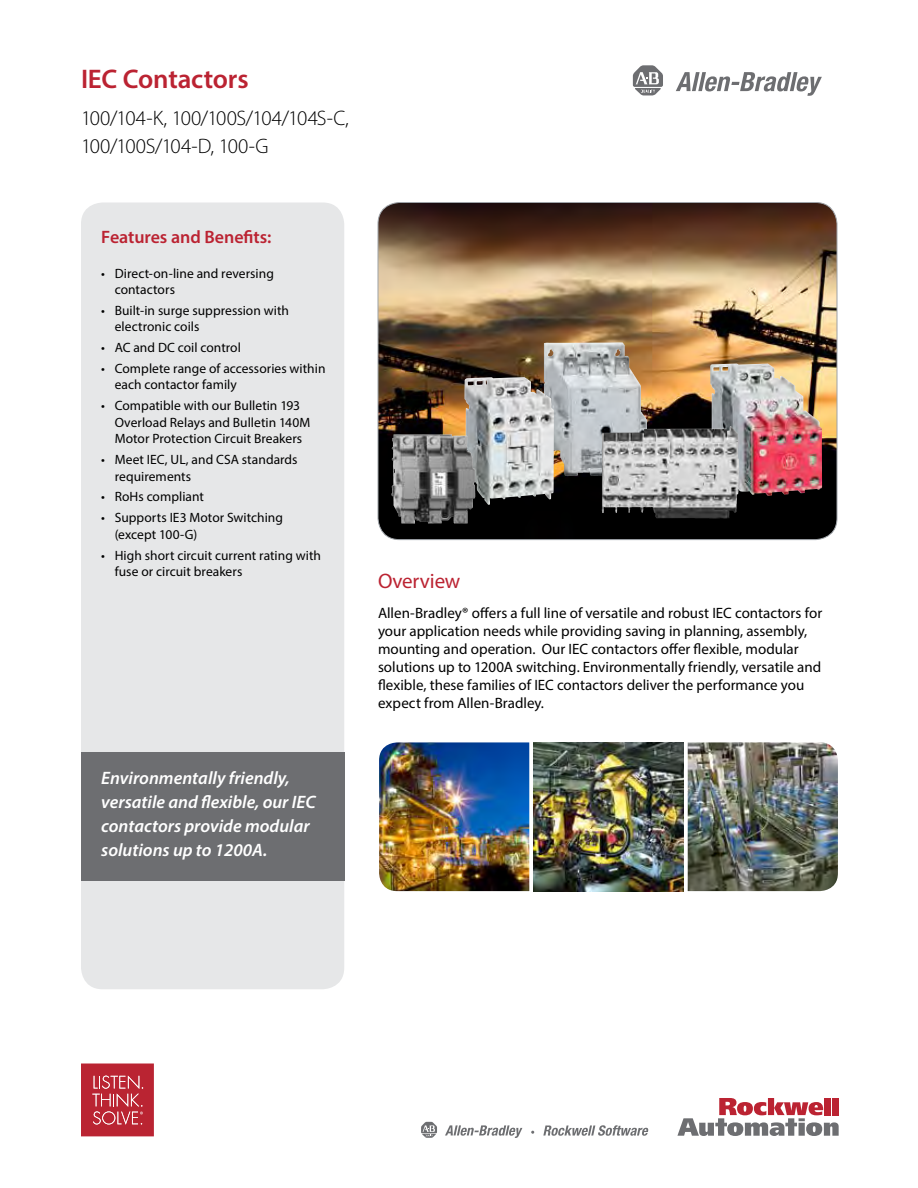
<style>
.page{position:relative;width:918px;height:1188px;background:#fff}
.page>*{position:absolute;margin:0;border:0;box-sizing:border-box;transform-origin:0 0}
.t1{font:600 27px "Myriad Pro";letter-spacing:-.005em;color:#bb2332}
.t2{font:300 21px/28.5px "Myriad Pro";letter-spacing:-.02em;color:#000}
.t3{font:21px "Myriad Pro";letter-spacing:-.005em;color:#bb2332}
.t4{font:italic 600 18px/24px "Myriad Pro";color:#fff}
.t5{font:600 18px "Myriad Pro";letter-spacing:-.005em;color:#bb2332}
.t6{font:15px/18px "Myriad Pro";color:#000}
.t7{font:13.5px/16.5px "Myriad Pro";letter-spacing:.005em;color:#000}
</style>
<div class="page">
<img style="left:378px;top:202px;width:459px;height:338px">
<div style="left:81px;top:202px;width:263px;height:787px;background:#e6e7e8;border-radius:22px"></div>
<svg style="left:633px;top:65px;width:30px;height:30px"></svg>
<svg style="left:676px;top:72px;width:146px;height:24px"></svg>
<svg style="left:421px;top:1122px;width:16px;height:16px"></svg>
<svg style="left:445px;top:1125px;width:77px;height:13px"></svg>
<svg style="left:543px;top:1125px;width:106px;height:11px"></svg>
<svg style="left:677px;top:1098px;width:162px;height:38px"></svg>
<div style="left:825px;top:1098px;width:6px;height:17px;background:#bb2332"></div>
<div style="left:833px;top:1098px;width:6px;height:17px;background:#bb2332"></div>
<svg style="left:81px;top:1064px;width:73px;height:72px;background:#c03844"></svg>
<img style="left:379px;top:742px;width:150px;height:149px">
<img style="left:533px;top:742px;width:151px;height:149px">
<img style="left:688px;top:742px;width:150px;height:149px">
<img style="left:710px;top:364px;width:112px;height:132px">
<div style="left:81px;top:752px;width:263px;height:129px;background:#6d6e71"></div>
<img style="left:544px;top:342px;width:103px;height:134px">
<img style="left:464px;top:377px;width:90px;height:128px">
<img style="left:391px;top:435px;width:28px;height:89px">
<img style="left:602px;top:426px;width:137px;height:92px">
<h1 class="t1" style="left:81px;top:62px;width:169px">IEC Contactors</h1>
<h2 class="t2" style="left:81px;top:103px;width:269px">100/104-K, 100/100S/104/104S-C,<br>100/100S/104-D, 100-G</h2>
<h3 class="t5" style="left:101px;top:226px;width:172px">Features and Benefits:</h3>
<p class="t7" style="left:115px;top:265px;width:161px;text-indent:-14px">• Direct-on-line and reversing contactors</p>
<p class="t7" style="left:115px;top:302px;width:176px;text-indent:-14px">• Built-in surge suppression with electronic coils</p>
<p class="t7" style="left:101px;top:339px;width:141px">• AC and DC coil control</p>
<p class="t7" style="left:115px;top:360px;width:212px;text-indent:-14px">• Complete range of accessories within each contactor family</p>
<p class="t7" style="left:115px;top:397px;width:197px;text-indent:-13px">• Compatible with our Bulletin 193<br>Overload Relays and Bulletin 140M<br>Motor Protection Circuit Breakers</p>
<p class="t7" style="left:115px;top:451px;width:184px;text-indent:-14px">• Meet IEC, UL, and CSA standards requirements</p>
<p class="t7" style="left:101px;top:488px;width:104px">• RoHs compliant</p>
<p class="t7" style="left:115px;top:509px;width:170px;text-indent:-14px">• Supports IE3 Motor Switching (except 100-G)</p>
<p class="t7" style="left:115px;top:547px;width:208px;text-indent:-14px">• High short circuit current rating with fuse or circuit breakers</p>
<h3 class="t4" style="left:101px;top:766px;width:216px">Environmentally friendly, versatile and flexible, our IEC contactors provide modular solutions up to 1200A.</h3>
<h2 class="t3" style="left:378px;top:568px;width:84px">Overview</h2>
<p class="t6" style="left:378px;top:604px;width:446px">Allen-Bradley® offers a full line of versatile and robust IEC contactors for your application needs while providing saving in planning, assembly, mounting and operation. Our IEC contactors offer flexible, modular solutions up to 1200A switching. Environmentally friendly, versatile and flexible, these families of IEC contactors deliver the performance you expect from Allen-Bradley.</p>
</div>
